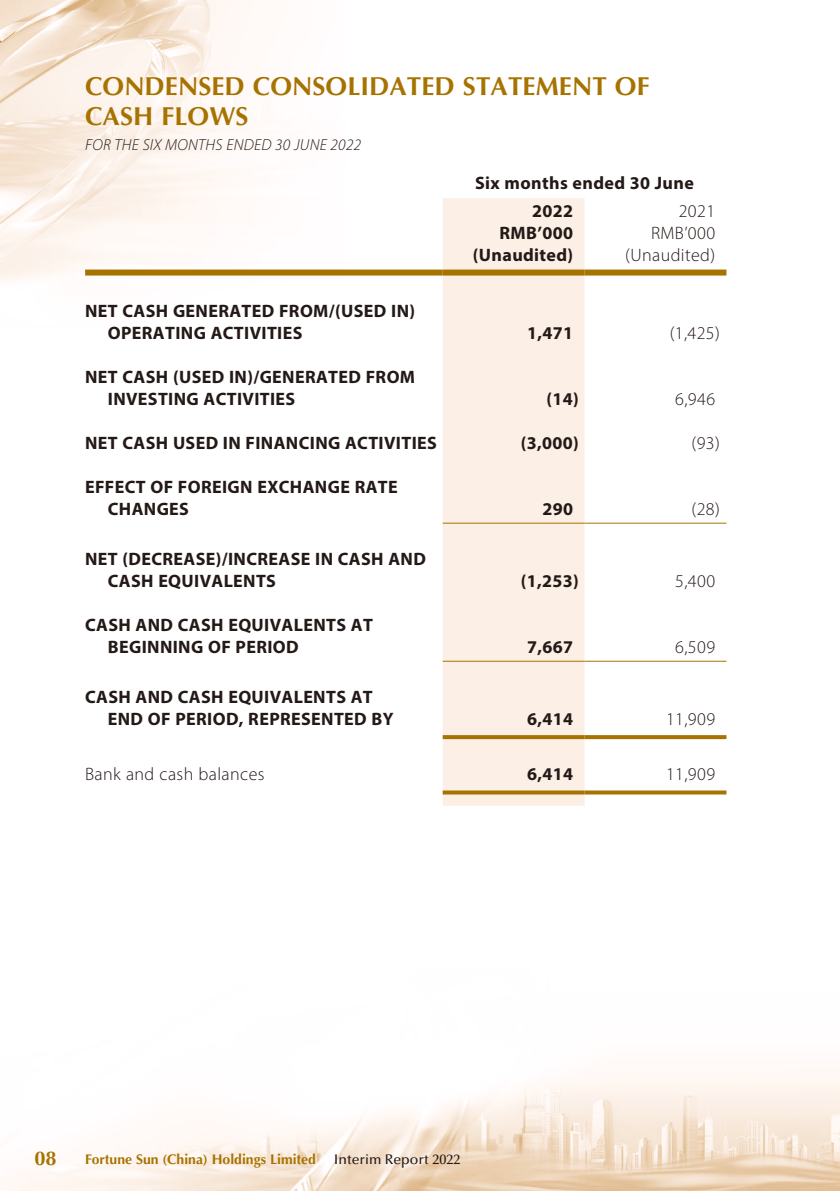
<style>
.page{position:relative;width:840px;height:1191px;background:#fff}
.page>*{position:absolute;margin:0;border:0;box-sizing:border-box;transform-origin:0 0}
.t1{font:700 26px/30px "Optima LT Std";letter-spacing:.005em;color:#a77300}
.t2{font:700 20px "Optima LT Std";color:#a77300}
.t3{font:700 18px/22px "Myriad Pro";letter-spacing:.02em;color:#231916}
.t4{font:300 18px "Myriad Pro";letter-spacing:.02em;color:#231916}
.t5{font:italic 300 16px "Myriad Pro";letter-spacing:.02em;color:#231916}
.t6{font:700 14px "Optima LT Std";color:#a77300}
.t7{font:500 14px "Optima LT Std";color:#231916}
</style>
<div class="page">
<img style="left:0;top:0;width:839px;height:1191px">
<div style="left:442px;top:198px;width:142px;height:608px;background:#fbefe6"></div>
<div style="left:85px;top:269px;width:357px;height:6px;background:#a77300"></div>
<div style="left:442px;top:269px;width:142px;height:6px;background:#a77300"></div>
<div style="left:584px;top:269px;width:142px;height:6px;background:#a77300"></div>
<hr style="left:442px;top:522px;width:142px;height:1px;background:#a77300">
<hr style="left:584px;top:522px;width:142px;height:1px;background:#a77300">
<hr style="left:442px;top:660px;width:142px;height:1px;background:#a77300">
<hr style="left:584px;top:660px;width:142px;height:1px;background:#a77300">
<svg style="left:442px;top:735px;width:142px;height:4px"></svg>
<svg style="left:584px;top:735px;width:142px;height:4px"></svg>
<svg style="left:442px;top:790px;width:142px;height:4px"></svg>
<svg style="left:584px;top:790px;width:142px;height:4px"></svg>
<h1 class="t1" style="left:85px;top:72px;width:565px">CONDENSED CONSOLIDATED STATEMENT OF<br>CASH FLOWS</h1>
<p class="t5" style="left:85px;top:135px;width:277px">FOR THE SIX MONTHS ENDED 30 JUNE 2022</p>
<p class="t3" style="left:108px;top:299px;width:309px;text-indent:-23px">NET CASH GENERATED FROM/(USED IN)<br>OPERATING ACTIVITIES</p>
<p class="t3" style="left:108px;top:365px;width:309px;text-indent:-23px">NET CASH (USED IN)/GENERATED FROM<br>INVESTING ACTIVITIES</p>
<p class="t3" style="left:532px;top:168px;width:163px;line-height:28px;text-indent:-57px">Six months ended 30 June<br>2022</p>
<p class="t4" style="left:678px;top:200px;width:38px">2021</p>
<p class="t3" style="left:499px;top:222px;width:75px">RMB’000</p>
<p class="t4" style="left:650px;top:222px;width:66px">RMB’000</p>
<p class="t3" style="left:472px;top:244px;width:102px">(Unaudited)</p>
<p class="t4" style="left:625px;top:244px;width:91px">(Unaudited)</p>
<p class="t3" style="left:527px;top:321px;width:48px">1,471</p>
<p class="t4" style="left:669px;top:322px;width:52px">(1,425)</p>
<p class="t3" style="left:546px;top:387px;width:34px">(14)</p>
<p class="t4" style="left:674px;top:388px;width:41px">6,946</p>
<p class="t3" style="left:85px;top:431px;width:353px">NET CASH USED IN FINANCING ACTIVITIES</p>
<p class="t3" style="left:520px;top:431px;width:60px">(3,000)</p>
<p class="t4" style="left:691px;top:432px;width:30px">(93)</p>
<p class="t3" style="left:108px;top:475px;width:291px;text-indent:-23px">EFFECT OF FOREIGN EXCHANGE RATE<br>CHANGES</p>
<p class="t3" style="left:542px;top:497px;width:32px">290</p>
<p class="t4" style="left:691px;top:498px;width:30px">(28)</p>
<p class="t3" style="left:108px;top:547px;width:319px;text-indent:-23px">NET (DECREASE)/INCREASE IN CASH AND<br>CASH EQUIVALENTS</p>
<p class="t3" style="left:108px;top:613px;width:266px;text-indent:-23px">CASH AND CASH EQUIVALENTS AT<br>BEGINNING OF PERIOD</p>
<p class="t3" style="left:108px;top:685px;width:287px;text-indent:-23px">CASH AND CASH EQUIVALENTS AT<br>END OF PERIOD, REPRESENTED BY</p>
<p class="t3" style="left:520px;top:569px;width:60px">(1,253)</p>
<p class="t4" style="left:675px;top:570px;width:41px">5,400</p>
<p class="t3" style="left:527px;top:635px;width:48px">7,667</p>
<p class="t4" style="left:675px;top:636px;width:41px">6,509</p>
<p class="t3" style="left:527px;top:707px;width:48px">6,414</p>
<p class="t4" style="left:665px;top:708px;width:51px">11,909</p>
<p class="t4" style="left:85px;top:763px;width:181px">Bank and cash balances</p>
<p class="t3" style="left:527px;top:762px;width:48px">6,414</p>
<p class="t4" style="left:665px;top:763px;width:51px">11,909</p>
<p class="t2" style="left:34px;top:1146px;width:24px">08</p>
<p class="t6" style="left:85px;top:1150px;width:232px">Fortune Sun (China) Holdings Limited</p>
<p class="t7" style="left:334px;top:1151px;width:128px">Interim Report 2022</p>
</div>
